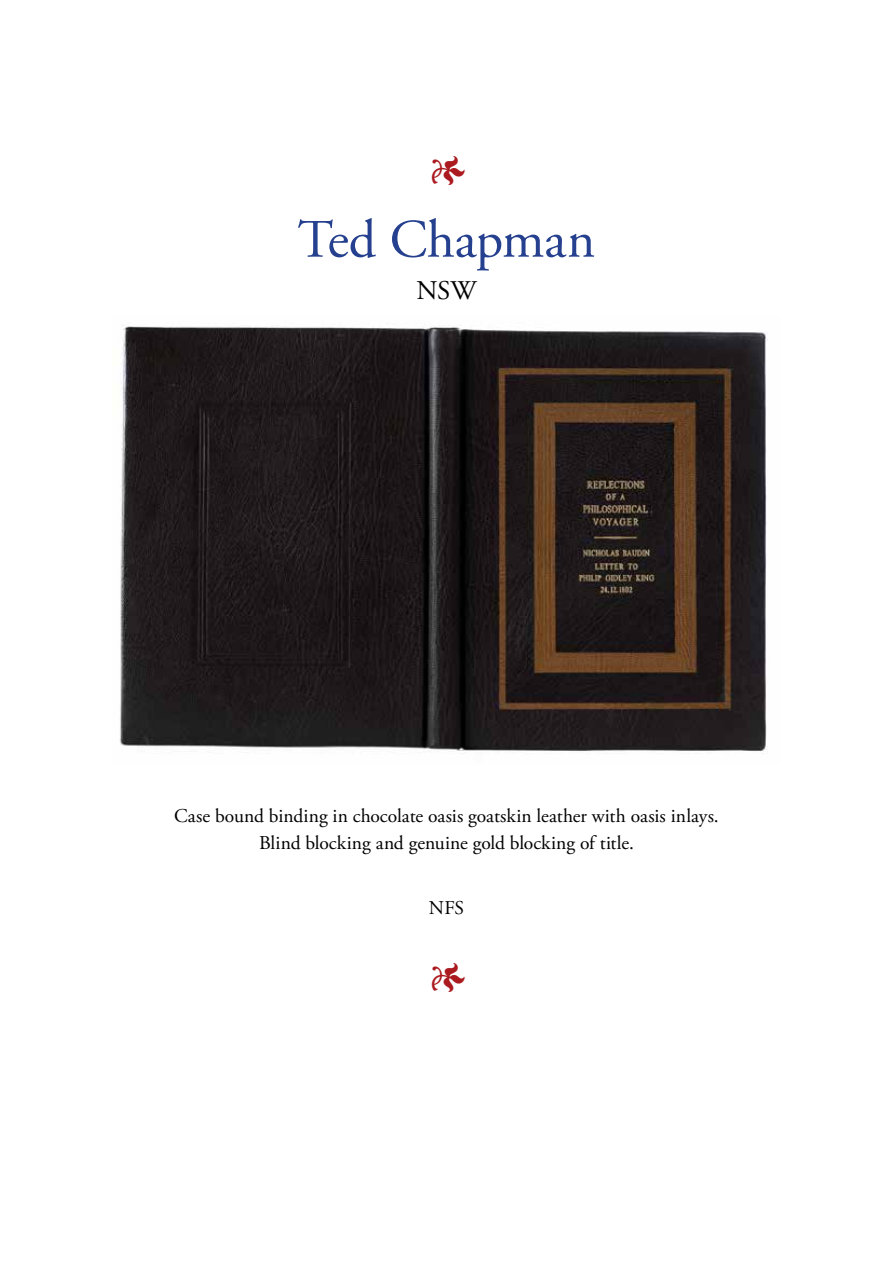
<style>
.page{position:relative;width:893px;height:1263px;background:#fff}
.page>*{position:absolute;margin:0;border:0;box-sizing:border-box;transform-origin:0 0}
.t1{font:54px "Adobe Garamond Pro";color:#25408f}
.t2{font:43.5px "Adobe Garamond Pro";color:#aa1a1e}
.t3{font:27px "Adobe Garamond Pro";color:#000}
.t4{font:19.5px/27px "Adobe Garamond Pro";letter-spacing:.01em;color:#000;text-align:center}
</style>
<div class="page">
<img style="left:119px;top:325px;width:649px;height:429px">
<h2 class="t2" style="left:428px;top:145px;width:38px">1</h2>
<h1 class="t1" style="left:298px;top:207px;width:299px">Ted Chapman</h1>
<h3 class="t3" style="left:416px;top:274px;width:62px">NSW</h3>
<p class="t4" style="left:174px;top:803px;width:546px">Case bound binding in chocolate oasis goatskin leather with oasis inlays.<br>Blind blocking and genuine gold blocking of title.</p>
<p class="t4" style="left:429px;top:895px;width:37px">NFS</p>
<h2 class="t2" style="left:428px;top:952px;width:38px">1</h2>
</div>
